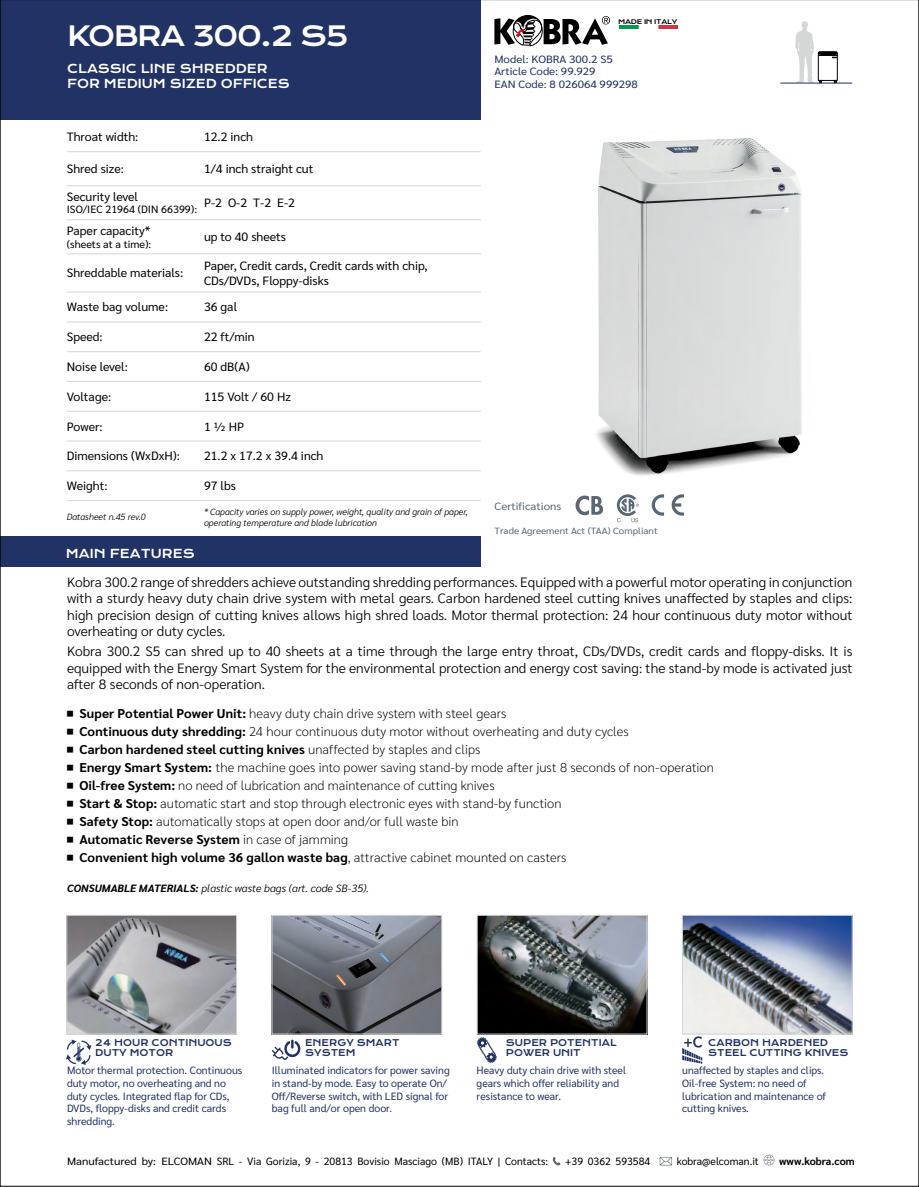
<style>
.page{position:relative;width:919px;height:1187px;background:#fff}
.page>*{position:absolute;margin:0;border:0;box-sizing:border-box;transform-origin:0 0}
.t1{font:27px "Krona One";letter-spacing:-.05em;color:#fff}
.t2{font:300 13.5px/16.2px "Sarabun";color:#000;text-align:justify}
.t3{font:200 12.75px "Sarabun";letter-spacing:.005em;color:#000}
.t4{font:700 12.75px "Sarabun";letter-spacing:.015em;color:#000}
.t5{font:12px/14.4px "Sarabun";color:#000}
.t6{font:12px/15px "Krona One";color:#fff}
.t7{font:10.5px/12.6px "Sarabun";color:#213264}
.t8{font:10.5px "Sarabun";color:#000;scale:1.1 1}
.t9{font:10.5px/12.6px "Sarabun";color:#213264;scale:1.1 1}
.t10{font:10.5px "Sarabun";color:#000}
.t11{font:italic 300 10.5px "Sarabun";color:#000}
.t12{font:10.5px "Sarabun";color:#596774;scale:1.1 1}
.t13{font:700 10.5px "Sarabun";color:#000}
.t14{font:italic 300 9px/10.8px "Sarabun";color:#000}
.t15{font:9px/10.8px "Krona One";color:#213264}
.t16{font:9px "Sarabun";color:#596774;scale:1.1 1}
.t17{font:6.15px "Krona One";letter-spacing:-.05em;color:#000;scale:1.08 1}
.s1{font-weight:400;font-size:12px}
.s2{font-weight:700}
.s3{font-weight:200}
</style>
<div class="page">
<img style="left:596px;top:137px;width:206px;height:339px">
<img style="left:69px;top:917px;width:166px;height:115px">
<div style="left:67px;top:915px;width:170px;height:119px;border:1px solid #d5d6d6"></div>
<img style="left:274px;top:917px;width:166px;height:115px">
<div style="left:272px;top:915px;width:170px;height:119px;border:1px solid #d5d6d6"></div>
<img style="left:684px;top:917px;width:166px;height:115px">
<div style="left:682px;top:915px;width:170px;height:119px;border:1px solid #d5d6d6"></div>
<img style="left:479px;top:917px;width:166px;height:115px">
<div style="left:477px;top:915px;width:170px;height:119px;border:1px solid #d5d6d6"></div>
<div style="left:0;top:0;width:480px;height:120px;background:#213264"></div>
<div style="left:0;top:536px;width:480px;height:31px;background:#213264"></div>
<svg style="left:651px;top:494px;width:13px;height:21px"></svg>
<svg style="left:671px;top:494px;width:13px;height:21px"></svg>
<svg style="left:616px;top:494px;width:23px;height:28px"></svg>
<svg style="left:575px;top:495px;width:28px;height:20px"></svg>
<svg style="left:477px;top:1037px;width:19px;height:25px"></svg>
<svg style="left:66px;top:1039px;width:25px;height:25px"></svg>
<svg style="left:272px;top:1039px;width:29px;height:20px"></svg>
<svg style="left:682px;top:1036px;width:20px;height:27px"></svg>
<svg style="left:794px;top:21px;width:43px;height:62px"></svg>
<hr style="left:780px;top:83px;width:72px;height:1px;background:#213264">
<svg style="left:552px;top:1157px;width:8px;height:8px"></svg>
<svg style="left:659px;top:1156px;width:13px;height:9px"></svg>
<svg style="left:763px;top:1154px;width:12px;height:11px"></svg>
<img style="left:619px;top:26px;width:58px;height:3px">
<svg style="left:494px;top:15px;width:116px;height:31px"></svg>
<hr style="left:67px;top:151px;width:137px;height:1px;background:#d5d6d6">
<hr style="left:67px;top:185px;width:137px;height:1px;background:#d5d6d6">
<hr style="left:67px;top:219px;width:137px;height:1px;background:#d5d6d6">
<hr style="left:67px;top:253px;width:137px;height:1px;background:#d5d6d6">
<hr style="left:67px;top:292px;width:137px;height:1px;background:#d5d6d6">
<hr style="left:67px;top:321px;width:137px;height:1px;background:#d5d6d6">
<hr style="left:67px;top:351px;width:137px;height:1px;background:#d5d6d6">
<hr style="left:67px;top:381px;width:137px;height:1px;background:#d5d6d6">
<hr style="left:67px;top:411px;width:137px;height:1px;background:#d5d6d6">
<hr style="left:67px;top:441px;width:137px;height:1px;background:#d5d6d6">
<hr style="left:67px;top:470px;width:137px;height:1px;background:#d5d6d6">
<hr style="left:67px;top:500px;width:137px;height:1px;background:#d5d6d6">
<hr style="left:204px;top:151px;width:277px;height:1px;background:#d5d6d6">
<hr style="left:204px;top:185px;width:277px;height:1px;background:#d5d6d6">
<hr style="left:204px;top:219px;width:277px;height:1px;background:#d5d6d6">
<hr style="left:204px;top:253px;width:277px;height:1px;background:#d5d6d6">
<hr style="left:204px;top:292px;width:277px;height:1px;background:#d5d6d6">
<hr style="left:204px;top:321px;width:277px;height:1px;background:#d5d6d6">
<hr style="left:204px;top:351px;width:277px;height:1px;background:#d5d6d6">
<hr style="left:204px;top:381px;width:277px;height:1px;background:#d5d6d6">
<hr style="left:204px;top:411px;width:277px;height:1px;background:#d5d6d6">
<hr style="left:204px;top:441px;width:277px;height:1px;background:#d5d6d6">
<hr style="left:204px;top:470px;width:277px;height:1px;background:#d5d6d6">
<hr style="left:204px;top:500px;width:277px;height:1px;background:#d5d6d6">
<h1 class="t1" style="left:67px;top:19px;width:283px">KOBRA 300.2 S5</h1>
<p class="t6" style="left:67px;top:61px;width:224px">CLASSIC LINE SHREDDER<br>FOR MEDIUM SIZED OFFICES</p>
<p class="t5" style="left:67px;top:130px;width:73px">Throat width:</p>
<p class="t5" style="left:204px;top:130px;width:51px">12.2 inch</p>
<p class="t5" style="left:67px;top:162px;width:59px">Shred size:</p>
<p class="t5" style="left:204px;top:162px;width:111px">1/4 inch straight cut</p>
<p class="t5" style="left:67px;top:189px;width:73px">Security level</p>
<p class="t10" style="left:67px;top:204px;width:132px">ISO/IEC 21964 (DIN 66399):</p>
<p class="t5" style="left:204px;top:196px;width:92px">P-2 O-2 T-2 E-2</p>
<p class="t5" style="left:67px;top:223px;width:85px">Paper capacity*</p>
<p class="t10" style="left:67px;top:238px;width:86px">(sheets at a time):</p>
<p class="t5" style="left:204px;top:230px;width:83px">up to 40 sheets</p>
<p class="t5" style="left:67px;top:266px;width:118px">Shreddable materials:</p>
<p class="t5" style="left:204px;top:259px;width:225px">Paper, Credit cards, Credit cards with chip,<br>CDs/DVDs, Floppy-disks</p>
<p class="t5" style="left:67px;top:300px;width:103px">Waste bag volume:</p>
<p class="t5" style="left:204px;top:300px;width:35px">36 gal</p>
<p class="t5" style="left:67px;top:330px;width:37px">Speed:</p>
<p class="t5" style="left:204px;top:330px;width:52px">22 ft/min</p>
<p class="t5" style="left:67px;top:359px;width:63px">Noise level:</p>
<p class="t5" style="left:204px;top:359px;width:47px">60 dB(A)</p>
<p class="t5" style="left:67px;top:389px;width:46px">Voltage:</p>
<p class="t5" style="left:204px;top:389px;width:88px">115 Volt / 60 Hz</p>
<p class="t5" style="left:67px;top:419px;width:37px">Power:</p>
<p class="t5" style="left:204px;top:419px;width:42px">1 1/2 HP</p>
<p class="t5" style="left:67px;top:449px;width:114px">Dimensions (WxDxH):</p>
<p class="t5" style="left:204px;top:449px;width:121px">21.2 x 17.2 x 39.4 inch</p>
<p class="t5" style="left:67px;top:478px;width:42px">Weight:</p>
<p class="t5" style="left:204px;top:478px;width:34px">97 lbs</p>
<p class="t14" style="left:67px;top:512px;width:80px">Datasheet n.45 rev.0</p>
<p class="t14" style="left:204px;top:506px;width:265px">* Capacity varies on supply power, weight, quality and grain of paper, operating temperature and blade lubrication</p>
<p class="t17" style="left:618px;top:18px;width:56px">MADE IN ITALY</p>
<p class="t9" style="left:494px;top:53px;width:132px">Model: KOBRA 300.2 S5<br>Article Code: 99.929<br>EAN Code: 8 026064 999298</p>
<p class="t9" style="left:577px;top:61px;width:82px">99.929<br>8 026064 999298</p>
<p class="t12" style="left:494px;top:500px;width:62px">Certifications</p>
<p class="t16" style="left:494px;top:526px;width:150px">Trade Agreement Act (TAA) Compliant</p>
<p class="t6" style="left:66px;top:545px;width:130px">MAIN FEATURES</p>
<p class="t2" style="left:67px;top:574px;width:786px">Kobra 300.2 range of shredders achieve outstanding shredding performances. Equipped with a powerful motor operating in conjunction with a sturdy heavy duty chain drive system with metal gears. Carbon hardened steel cutting knives unaffected by staples and clips: high precision design of cutting knives allows high shred loads. Motor thermal protection: 24 hour continuous duty motor without overheating or duty cycles.</p>
<p class="t2" style="left:67px;top:643px;width:786px">Kobra 300.2 S5 can shred up to 40 sheets at a time through the large entry throat, CDs/DVDs, credit cards and floppy-disks. It is equipped with the Energy Smart System for the environmental protection and energy cost saving: the stand-by mode is activated just after 8 seconds of non-operation.</p>
<p class="t3" style="left:67px;top:706px;width:441px"><span class="s1">■</span> <span class="s2">Super Potential Power Unit:</span> heavy duty chain drive system with steel gears</p>
<p class="t3" style="left:67px;top:724px;width:563px"><span class="s1">■</span> <span class="s2">Continuous duty shredding:</span> 24 hour continuous duty motor without overheating and duty cycles</p>
<p class="t4" style="left:67px;top:742px;width:415px"><span class="s1">■</span> Carbon hardened steel cutting knives <span class="s3">unaffected by staples and clips</span></p>
<p class="t3" style="left:67px;top:760px;width:649px"><span class="s1">■</span> <span class="s2">Energy Smart System:</span> the machine goes into power saving stand-by mode after just 8 seconds of non-operation</p>
<p class="t3" style="left:67px;top:778px;width:429px"><span class="s1">■</span> <span class="s2">Oil-free System:</span> no need of lubrication and maintenance of cutting knives</p>
<p class="t3" style="left:67px;top:796px;width:496px"><span class="s1">■</span> <span class="s2">Start &amp; Stop:</span> automatic start and stop through electronic eyes with stand-by function</p>
<p class="t3" style="left:67px;top:814px;width:393px"><span class="s1">■</span> <span class="s2">Safety Stop:</span> automatically stops at open door and/or full waste bin</p>
<p class="t4" style="left:67px;top:832px;width:283px"><span class="s1">■</span> Automatic Reverse System <span class="s3">in case of jamming</span></p>
<p class="t4" style="left:67px;top:850px;width:501px"><span class="s1">■</span> Convenient high volume 36 gallon waste bag<span class="s3">, attractive cabinet mounted on casters</span></p>
<p class="t11" style="left:67px;top:881px;width:303px"><span class="s2">CONSUMABLE MATERIALS:</span> plastic waste bags (art. code SB-35).</p>
<p class="t15" style="left:95px;top:1036px;width:138px">24 HOUR CONTINUOUS<br>DUTY MOTOR</p>
<p class="t7" style="left:67px;top:1064px;width:177px">Motor thermal protection. Continuous duty motor, no overheating and no duty cycles. Integrated flap for CDs,<br>DVDs, floppy-disks and credit cards shredding.</p>
<p class="t7" style="left:476px;top:1064px;width:151px">Heavy duty chain drive with steel gears which offer reliability and resistance to wear.</p>
<p class="t15" style="left:305px;top:1036px;width:96px">ENERGY SMART<br>SYSTEM</p>
<p class="t15" style="left:506px;top:1036px;width:112px">SUPER POTENTIAL<br>POWER UNIT</p>
<p class="t15" style="left:708px;top:1036px;width:142px">CARBON HARDENED<br>STEEL CUTTING KNIVES</p>
<p class="t7" style="left:272px;top:1064px;width:179px">Illuminated indicators for power saving in stand-by mode. Easy to operate On/ Off/Reverse switch, with LED signal for bag full and/or open door.</p>
<p class="t7" style="left:682px;top:1064px;width:145px">unaffected by staples and clips.<br>Oil-free System: no need of lubrication and maintenance of cutting knives.</p>
<p class="t8" style="left:67px;top:1155px;width:439px">Manufactured by: ELCOMAN SRL - Via Gorizia, 9 - 20813 Bovisio Masciago (MB) ITALY | Contacts:</p>
<p class="t10" style="left:565px;top:1155px;width:87px">+39 0362 593584</p>
<p class="t10" style="left:676px;top:1155px;width:84px">kobra@elcoman.it</p>
<p class="t13" style="left:779px;top:1155px;width:77px">www.kobra.com</p>
</div>
